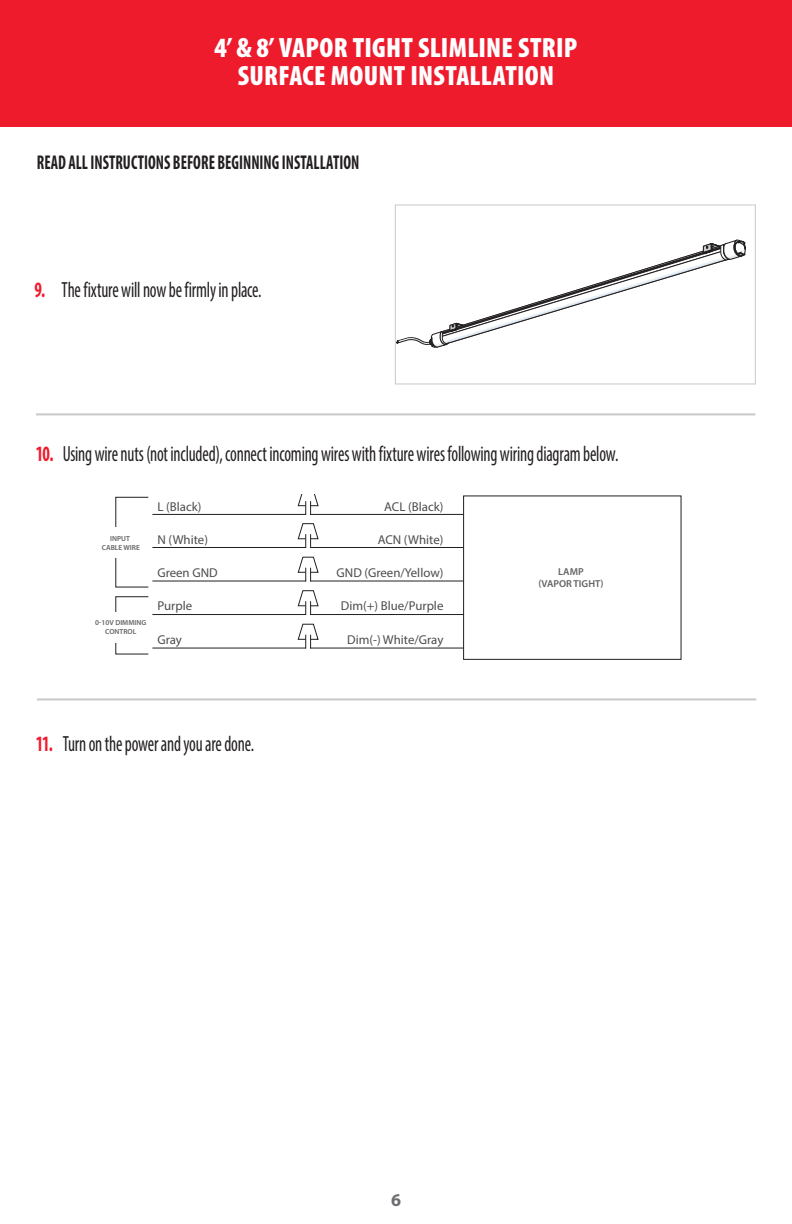
<style>
.page{position:relative;width:792px;height:1224px;background:#fff}
.page>*{position:absolute;margin:0;border:0;box-sizing:border-box;transform-origin:0 0}
.Section_Title{font:900 condensed 28px "Myriad Pro";letter-spacing:.01em;color:#fff}
.t1{font:condensed 22px "Myriad Pro";letter-spacing:-.01em;color:#231f20;scale:.8 1}
.H2___Black{font:700 condensed 20px "Myriad Pro";color:#231f20;scale:.8 1}
.t2{font:700 18px "Myriad Pro";color:#6c6d70}
.t3{font:12.8px "Myriad Pro";color:#4b4c4d}
.t4{font:600 10px/12.2px "Myriad Pro";color:#636366;text-align:center}
.t5{font:600 7.4px/8.8px "Myriad Pro";color:#636366;text-align:center}
.s1{font-weight:700;color:#ee1b2d}
</style>
<div class="page">
<div style="left:0;top:0;width:792px;height:126px;background:#ee1b2d"></div>
<svg style="left:397px;top:239px;width:349px;height:109px"></svg>
<div style="left:395px;top:204px;width:361px;height:180px;border:1px solid #c7c8ca"></div>
<hr style="left:36px;top:413px;width:719px;height:2px;background:#c7c8ca">
<hr style="left:152px;top:514px;width:154px;height:1px;background:#231f20">
<hr style="left:310px;top:514px;width:154px;height:1px;background:#231f20">
<div style="left:463px;top:495px;width:219px;height:165px;border:1px solid #231f20"></div>
<svg style="left:297px;top:494px;width:22px;height:21px"></svg>
<hr style="left:152px;top:547px;width:154px;height:1px;background:#231f20">
<hr style="left:310px;top:547px;width:154px;height:1px;background:#231f20">
<svg style="left:297px;top:523px;width:22px;height:25px"></svg>
<hr style="left:152px;top:581px;width:154px;height:1px;background:#231f20">
<hr style="left:310px;top:581px;width:154px;height:1px;background:#231f20">
<svg style="left:297px;top:556px;width:22px;height:25px"></svg>
<hr style="left:152px;top:614px;width:154px;height:1px;background:#231f20">
<hr style="left:310px;top:614px;width:154px;height:1px;background:#231f20">
<svg style="left:297px;top:590px;width:22px;height:25px"></svg>
<hr style="left:152px;top:648px;width:154px;height:1px;background:#231f20">
<hr style="left:310px;top:648px;width:154px;height:1px;background:#231f20">
<svg style="left:297px;top:623px;width:22px;height:25px"></svg>
<hr style="left:37px;top:698px;width:719px;height:2px;background:#c7c8ca">
<p class="Section_Title" style="left:214px;top:32px;width:364px">4’ &amp; 8’ VAPOR TIGHT SLIMLINE STRIP</p>
<p class="Section_Title" style="left:238px;top:60px;width:318px">SURFACE MOUNT INSTALLATION</p>
<p class="H2___Black" style="left:37px;top:150px;width:405px">READ ALL INSTRUCTIONS BEFORE BEGINNING INSTALLATION</p>
<p class="t1" style="left:35px;top:276px;width:285px"><span class="s1">9.</span> The fixture will now be firmly in place.</p>
<p class="t1" style="left:36px;top:440px;width:730px"><span class="s1">10.</span> Using wire nuts (not included), connect incoming wires with fixture wires following wiring diagram below.</p>
<p class="t5" style="left:102px;top:534px;width:40px">INPUT<br>CABLE WIRE</p>
<p class="t5" style="left:95px;top:618px;width:52px">0-10V DIMMING<br>CONTROL</p>
<p class="t3" style="left:157px;top:499px;width:46px">L (Black)</p>
<p class="t3" style="left:157px;top:532px;width:52px">N (White)</p>
<p class="t3" style="left:157px;top:565px;width:62px">Green GND</p>
<p class="t3" style="left:157px;top:598px;width:36px">Purple</p>
<p class="t3" style="left:157px;top:632px;width:26px">Gray</p>
<p class="t1" style="left:36px;top:730px;width:275px"><span class="s1">11.</span> Turn on the power and you are done.</p>
<p class="t3" style="left:384px;top:499px;width:61px">ACL (Black)</p>
<p class="t3" style="left:378px;top:532px;width:67px">ACN (White)</p>
<p class="t3" style="left:337px;top:565px;width:108px">GND (Green/Yellow)</p>
<p class="t3" style="left:341px;top:598px;width:104px">Dim(+) Blue/Purple</p>
<p class="t3" style="left:347px;top:632px;width:98px">Dim(-) White/Gray</p>
<p class="t4" style="left:538px;top:565px;width:66px">LAMP<br>(VAPOR TIGHT)</p>
<p class="t2" style="left:391px;top:1188px;width:11px">6</p>
</div>
